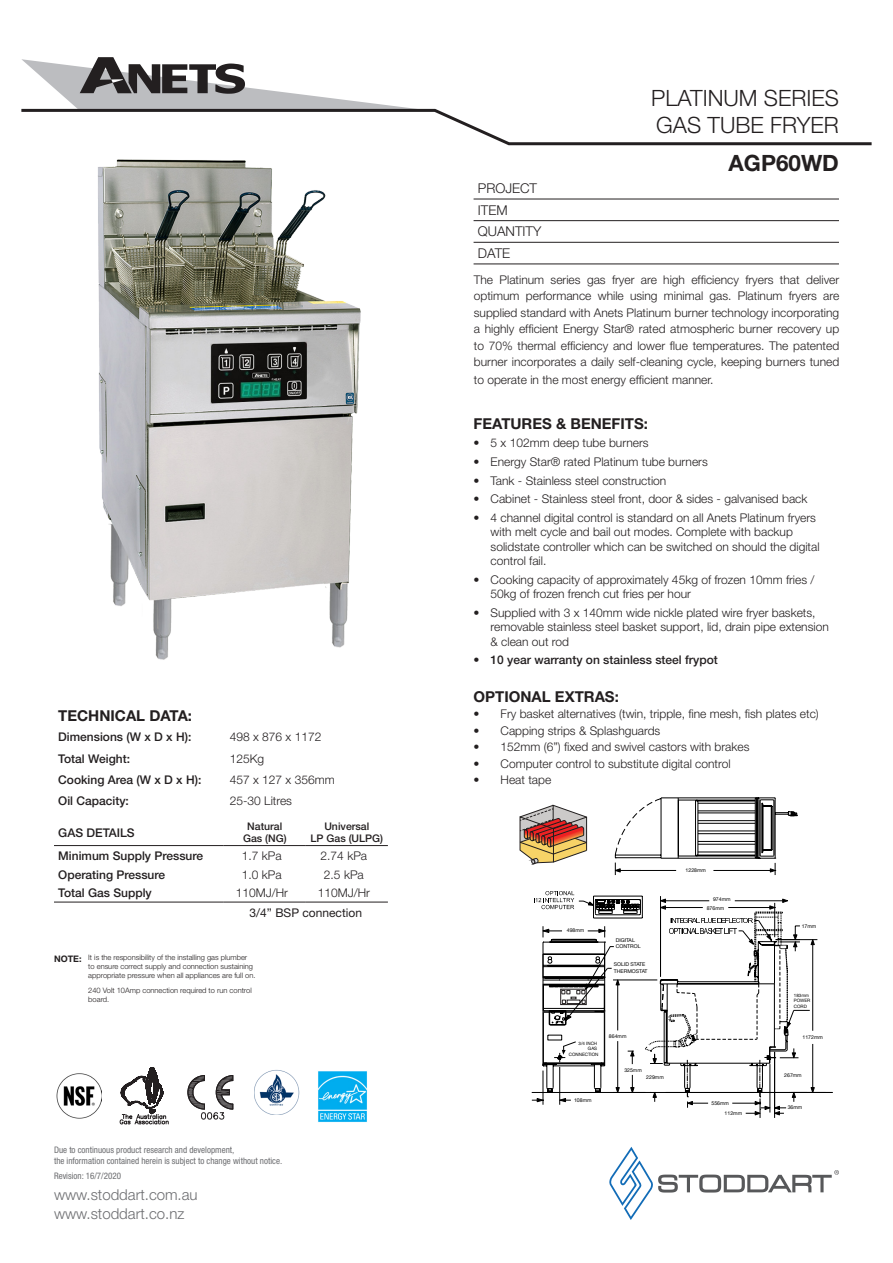
<style>
.page{position:relative;width:893px;height:1263px;background:#fff}
.page>*{position:absolute;margin:0;border:0;box-sizing:border-box;transform-origin:0 0}
.t1{font:300 22.5px "Helvetica Neue LT Std";color:#231f20}
.t2{font:700 22.5px "Helvetica Neue LT Std";color:#231f20}
.t3{font:700 15px "Helvetica Neue LT Std";color:#231f20}
.t4{font:300 15px/19.5px "Helvetica Neue LT Pro";color:#6c6d70}
.t5{font:300 13.5px/21.6px "Helvetica Neue LT Pro";color:#231f20}
.Bullet_Features_-_45{font:300 12px/14.4px "Helvetica Neue LT Pro";color:#231f20}
.t6{font:500 12px "Helvetica Neue LT Pro";color:#231f20}
.t7{font:12px "Helvetica Neue LT Pro";color:#231f20}
.t8{font:500 10.5px/12px "Helvetica Neue LT Pro";color:#231f20;text-align:center}
.t9{font:condensed 9px/10.8px "Helvetica Neue LT Pro";color:#6c6d70}
.t10{font:300 7.5px/9px "Helvetica Neue LT Std";color:#231f20}
.t11{font:5.25px/6.3px "Helvetica Neue";color:#000}
.t12{font:4.5px/5.4px "Helvetica Neue";color:#000;text-align:right}
.s1{font-weight:700;font-size:9px}
</style>
<div class="page">
<svg style="left:21px;top:57px;width:851px;height:89px"></svg>
<hr style="left:474px;top:199px;width:365px;height:1px;background:#231f20">
<hr style="left:474px;top:220px;width:365px;height:1px;background:#231f20">
<hr style="left:474px;top:242px;width:365px;height:1px;background:#231f20">
<hr style="left:474px;top:264px;width:365px;height:1px;background:#231f20">
<svg style="left:609px;top:1147px;width:230px;height:73px"></svg>
<svg style="left:187px;top:1075px;width:47px;height:44px"></svg>
<svg style="left:120px;top:1067px;width:48px;height:58px"></svg>
<img style="left:56px;top:1073px;width:45px;height:45px">
<img style="left:255px;top:1070px;width:45px;height:44px">
<hr style="left:54px;top:845px;width:170px;height:1px;background:#231f20">
<hr style="left:224px;top:845px;width:82px;height:1px;background:#231f20">
<hr style="left:306px;top:845px;width:82px;height:1px;background:#231f20">
<hr style="left:54px;top:902px;width:170px;height:1px;background:#231f20">
<hr style="left:224px;top:902px;width:82px;height:1px;background:#231f20">
<hr style="left:306px;top:902px;width:82px;height:1px;background:#231f20">
<svg style="left:614px;top:862px;width:1px;height:13px"></svg>
<svg style="left:615px;top:797px;width:211px;height:296px"></svg>
<hr style="left:776px;top:939px;width:41px;height:1px;background:#000">
<svg style="left:755px;top:797px;width:43px;height:78px"></svg>
<svg style="left:531px;top:891px;width:284px;height:227px"></svg>
<hr style="left:698px;top:823px;width:57px;height:1px;background:#000">
<hr style="left:698px;top:831px;width:57px;height:1px;background:#000">
<img style="left:77px;top:142px;width:303px;height:518px">
<img style="left:318px;top:1071px;width:49px;height:51px">
<svg style="left:520px;top:805px;width:67px;height:60px"></svg>
<p class="t3" style="left:58px;top:706px;width:135px">TECHNICAL DATA:</p>
<p class="t6" style="left:58px;top:730px;width:135px">Dimensions (W x D x H):</p>
<p class="Bullet_Features_-_45" style="left:230px;top:730px;width:93px">498 x 876 x 1172</p>
<p class="t6" style="left:58px;top:751px;width:73px">Total Weight:</p>
<p class="Bullet_Features_-_45" style="left:230px;top:751px;width:36px">125Kg</p>
<p class="t6" style="left:58px;top:772px;width:145px">Cooking Area (W x D x H):</p>
<p class="Bullet_Features_-_45" style="left:230px;top:772px;width:106px">457 x 127 x 356mm</p>
<p class="t6" style="left:58px;top:794px;width:72px">Oil Capacity:</p>
<p class="Bullet_Features_-_45" style="left:230px;top:793px;width:64px">25-30 Litres</p>
<p class="t6" style="left:58px;top:826px;width:78px">GAS DETAILS</p>
<p class="t8" style="left:243px;top:820px;width:45px">Natural<br>Gas (NG)</p>
<p class="t8" style="left:311px;top:820px;width:74px">Universal<br>LP Gas (ULPG)</p>
<p class="t6" style="left:58px;top:848px;width:146px">Minimum Supply Pressure</p>
<p class="Bullet_Features_-_45" style="left:242px;top:848px;width:41px">1.7 kPa</p>
<p class="Bullet_Features_-_45" style="left:321px;top:848px;width:48px">2.74 kPa</p>
<p class="t6" style="left:58px;top:867px;width:108px">Operating Pressure</p>
<p class="Bullet_Features_-_45" style="left:242px;top:867px;width:41px">1.0 kPa</p>
<p class="Bullet_Features_-_45" style="left:324px;top:867px;width:41px">2.5 kPa</p>
<p class="t6" style="left:58px;top:885px;width:95px">Total Gas Supply</p>
<p class="Bullet_Features_-_45" style="left:236px;top:885px;width:54px">110MJ/Hr</p>
<p class="Bullet_Features_-_45" style="left:318px;top:885px;width:54px">110MJ/Hr</p>
<p class="t7" style="left:250px;top:906px;width:114px">3/4” BSP connection</p>
<p class="t10" style="left:88px;top:953px;width:169px;text-indent:-34px"><span class="s1">NOTE:</span> It is the responsibility of the installing gas plumber to ensure correct supply and connection sustaining appropriate pressure when all appliances are full on.</p>
<p class="t10" style="left:88px;top:986px;width:165px">240 Volt 10Amp connection required to run control board.</p>
<p class="t9" style="left:54px;top:1144px;width:230px">Due to continuous product research and development,<br>the information contained herein is subject to change without notice.</p>
<p class="t4" style="left:54px;top:1184px;width:145px">www.stoddart.com.au www.stoddart.co.nz</p>
<p class="t9" style="left:54px;top:1170px;width:69px">Revision: 16/7/2020</p>
<p class="t5" style="left:478px;top:177px;width:65px">PROJECT<br>ITEM<br>QUANTITY<br>DATE</p>
<p class="t1" style="left:651px;top:84px;width:189px">PLATINUM SERIES</p>
<p class="t1" style="left:656px;top:111px;width:184px">GAS TUBE FRYER</p>
<p class="t2" style="left:728px;top:149px;width:112px">AGP60WD</p>
<p class="Bullet_Features_-_45" style="left:474px;top:271px;width:367px;line-height:16.5px;text-align:justify">The Platinum series gas fryer are high efficiency fryers that deliver optimum performance while using minimal gas. Platinum fryers are supplied standard with Anets Platinum burner technology incorporating a highly efficient Energy Star® rated atmospheric burner recovery up to 70% thermal efficiency and lower flue temperatures. The patented burner incorporates a daily self-cleaning cycle, keeping burners tuned</p>
<p class="Bullet_Features_-_45" style="left:474px;top:372px;width:241px">to operate in the most energy efficient manner.</p>
<p class="t3" style="left:474px;top:414px;width:176px">FEATURES &amp; BENEFITS:</p>
<p class="Bullet_Features_-_45" style="left:474px;top:436px;width:177px">• 5 x 102mm deep tube burners</p>
<p class="Bullet_Features_-_45" style="left:474px;top:454px;width:236px">• Energy Star® rated Platinum tube burners</p>
<p class="Bullet_Features_-_45" style="left:474px;top:473px;width:194px">• Tank - Stainless steel construction</p>
<p class="Bullet_Features_-_45" style="left:474px;top:492px;width:335px">• Cabinet - Stainless steel front, door &amp; sides - galvanised back</p>
<p class="Bullet_Features_-_45" style="left:491px;top:510px;width:330px;text-indent:-17px">• 4 channel digital control is standard on all Anets Platinum fryers with melt cycle and bail out modes. Complete with backup solidstate controller which can be switched on should the digital control fail.</p>
<p class="Bullet_Features_-_45" style="left:491px;top:572px;width:325px;text-indent:-17px">• Cooking capacity of approximately 45kg of frozen 10mm fries /<br>50kg of frozen french cut fries per hour</p>
<p class="Bullet_Features_-_45" style="left:491px;top:605px;width:340px;text-indent:-17px">• Supplied with 3 x 140mm wide nickle plated wire fryer baskets, removable stainless steel basket support, lid, drain pipe extension &amp; clean out rod</p>
<p class="t6" style="left:474px;top:653px;width:246px">• 10 year warranty on stainless steel frypot</p>
<p class="t3" style="left:474px;top:687px;width:147px">OPTIONAL EXTRAS:</p>
<p class="Bullet_Features_-_45" style="left:474px;top:706px;width:347px">• Fry basket alternatives (twin, tripple, fine mesh, fish plates etc)</p>
<p class="Bullet_Features_-_45" style="left:474px;top:723px;width:188px">• Capping strips &amp; Splashguards</p>
<p class="Bullet_Features_-_45" style="left:474px;top:739px;width:277px">• 152mm (6”) fixed and swivel castors with brakes</p>
<p class="Bullet_Features_-_45" style="left:474px;top:756px;width:259px">• Computer control to substitute digital control</p>
<p class="Bullet_Features_-_45" style="left:474px;top:772px;width:79px">• Heat tape</p>
<p class="t11" style="left:686px;top:867px;width:22px">1228mm</p>
<p class="t11" style="left:713px;top:896px;width:19px">974mm</p>
<p class="t11" style="left:707px;top:905px;width:19px">876mm</p>
<p class="t11" style="left:567px;top:927px;width:19px">498mm</p>
<p class="t11" style="left:802px;top:922px;width:16px">17mm</p>
<p class="t11" style="left:616px;top:937px;width:26px">DIGITAL<br>CONTROL</p>
<p class="t11" style="left:614px;top:961px;width:35px">SOLID STATE<br>THERMOSTAT</p>
<p class="t12" style="left:794px;top:992px;width:18px;text-align:left">183mm<br>POWER<br>CORD</p>
<p class="t11" style="left:609px;top:1032px;width:19px">864mm</p>
<p class="t11" style="left:802px;top:1034px;width:22px">1172mm</p>
<p class="t12" style="left:569px;top:1040px;width:31px">3/4 INCH<br>GAS<br>CONNECTION</p>
<p class="t11" style="left:624px;top:1067px;width:19px">325mm</p>
<p class="t11" style="left:646px;top:1074px;width:19px">229mm</p>
<p class="t11" style="left:784px;top:1071px;width:19px">267mm</p>
<p class="t11" style="left:574px;top:1096px;width:19px">108mm</p>
<p class="t11" style="left:725px;top:1097px;width:19px;line-height:10.4px;text-indent:-13px">556mm<br>112mm</p>
<p class="t11" style="left:788px;top:1104px;width:16px">36mm</p>
</div>
